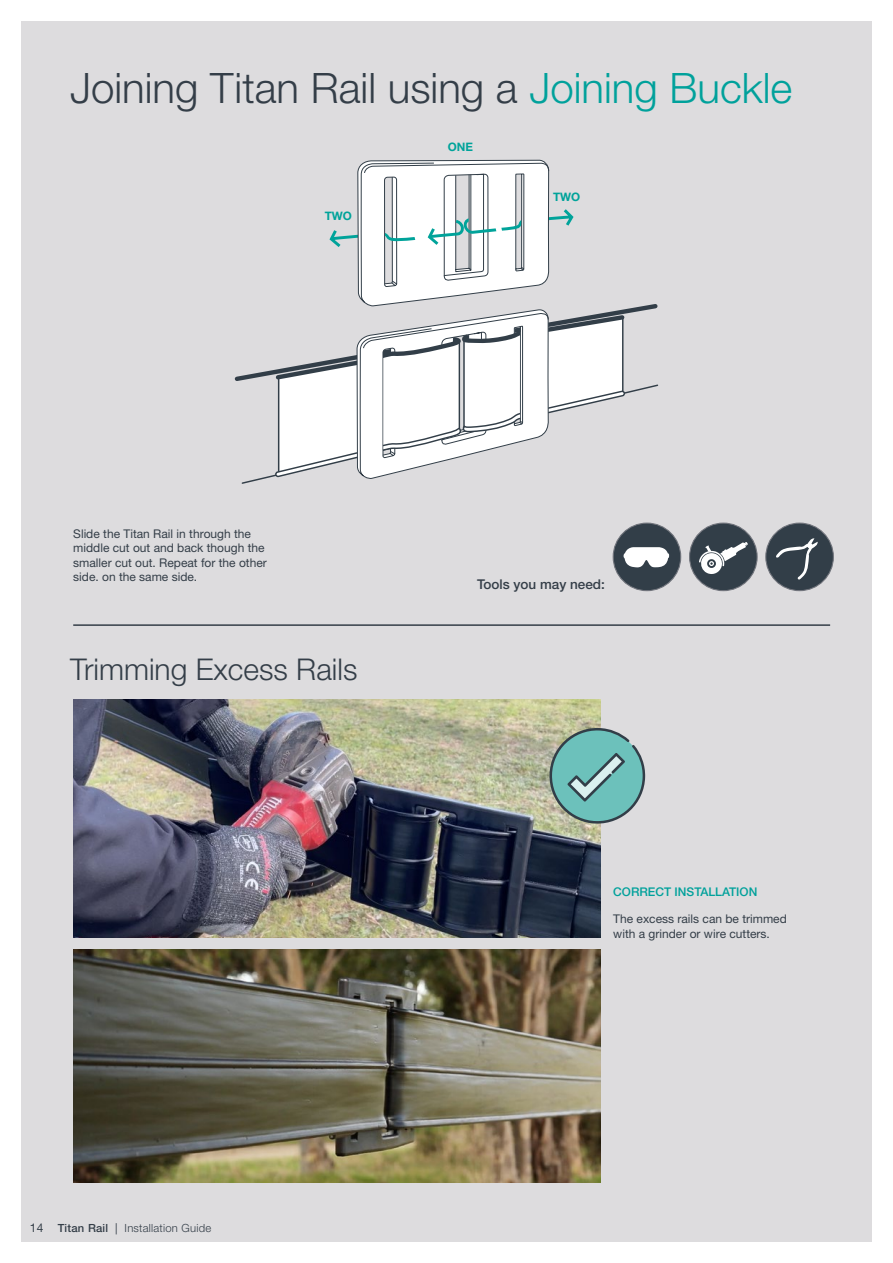
<style>
.page{position:relative;width:893px;height:1263px;background:#fff}
.page>*{position:absolute;margin:0;border:0;box-sizing:border-box;transform-origin:0 0}
.t1{font:300 42px "Helvetica Neue LT Pro";color:#343e48}
.t2{font:300 30px "Helvetica Neue LT Pro";color:#343e48}
.t3{font:500 13.5px "Helvetica Neue LT Pro";color:#343e48}
.t4{font:12px/14.4px "Helvetica Neue LT Pro";color:#343e48}
.t5{font:500 12px "Helvetica Neue LT Pro";color:#00a19b}
.t6{font:700 11.7px "Helvetica Neue LT Pro";color:#00a39a}
.t7{font:300 11.25px "Helvetica Neue LT Pro";letter-spacing:.02em;color:#343e48}
.s1{color:#00a19b}
.s2{font-weight:400;font-size:12px}
.s3{font-weight:500}
.s4{font-weight:400}
</style>
<div class="page">
<div style="left:21px;top:21px;width:851px;height:1221px;background:#dddcde"></div>
<div style="left:613px;top:523px;width:68px;height:68px;background:#323e48;border:1px solid #71747c;border-radius:50%"></div>
<svg style="left:623px;top:547px;width:46px;height:21px"></svg>
<div style="left:689px;top:523px;width:69px;height:68px;background:#323e48;border:1px solid #71747c;border-radius:50%"></div>
<svg style="left:699px;top:542px;width:49px;height:32px"></svg>
<svg style="left:235px;top:159px;width:423px;height:325px"></svg>
<hr style="left:463px;top:341px;width:2px;height:86px;background:#323e48">
<img style="left:73px;top:699px;width:527px;height:239px">
<div style="left:766px;top:523px;width:67px;height:68px;background:#323e48;border-radius:50%"></div>
<div style="left:765px;top:523px;width:69px;height:68px;border:1px solid #71747c;border-radius:50%"></div>
<svg style="left:776px;top:538px;width:42px;height:42px"></svg>
<hr style="left:73px;top:624px;width:757px;height:2px;background:#343e48">
<svg style="left:549px;top:727px;width:97px;height:97px;background:#82b6b1"></svg>
<img style="left:73px;top:949px;width:527px;height:233px">
<h1 class="t1" style="left:70px;top:63px;width:724px">Joining Titan Rail using a <span class="s1">Joining Buckle</span></h1>
<p class="t6" style="left:325px;top:209px;width:29px">TWO</p>
<p class="t6" style="left:448px;top:140px;width:27px">ONE</p>
<p class="t6" style="left:553px;top:190px;width:29px">TWO</p>
<p class="t4" style="left:73px;top:526px;width:195px">Slide the Titan Rail in through the middle cut out and back though the smaller cut out. Repeat for the other side. on the same side.</p>
<h2 class="t2" style="left:70px;top:651px;width:289px">Trimming Excess Rails</h2>
<p class="t7" style="left:30px;top:1221px;width:183px"><span class="s2">14</span> <span class="s3">Titan Rail</span> <span class="s4">|</span> Installation Guide</p>
<p class="t3" style="left:477px;top:576px;width:129px">Tools you may need:</p>
<p class="t5" style="left:613px;top:885px;width:146px">CORRECT INSTALLATION</p>
<p class="t4" style="left:613px;top:912px;width:175px">The excess rails can be trimmed with a grinder or wire cutters.</p>
</div>
